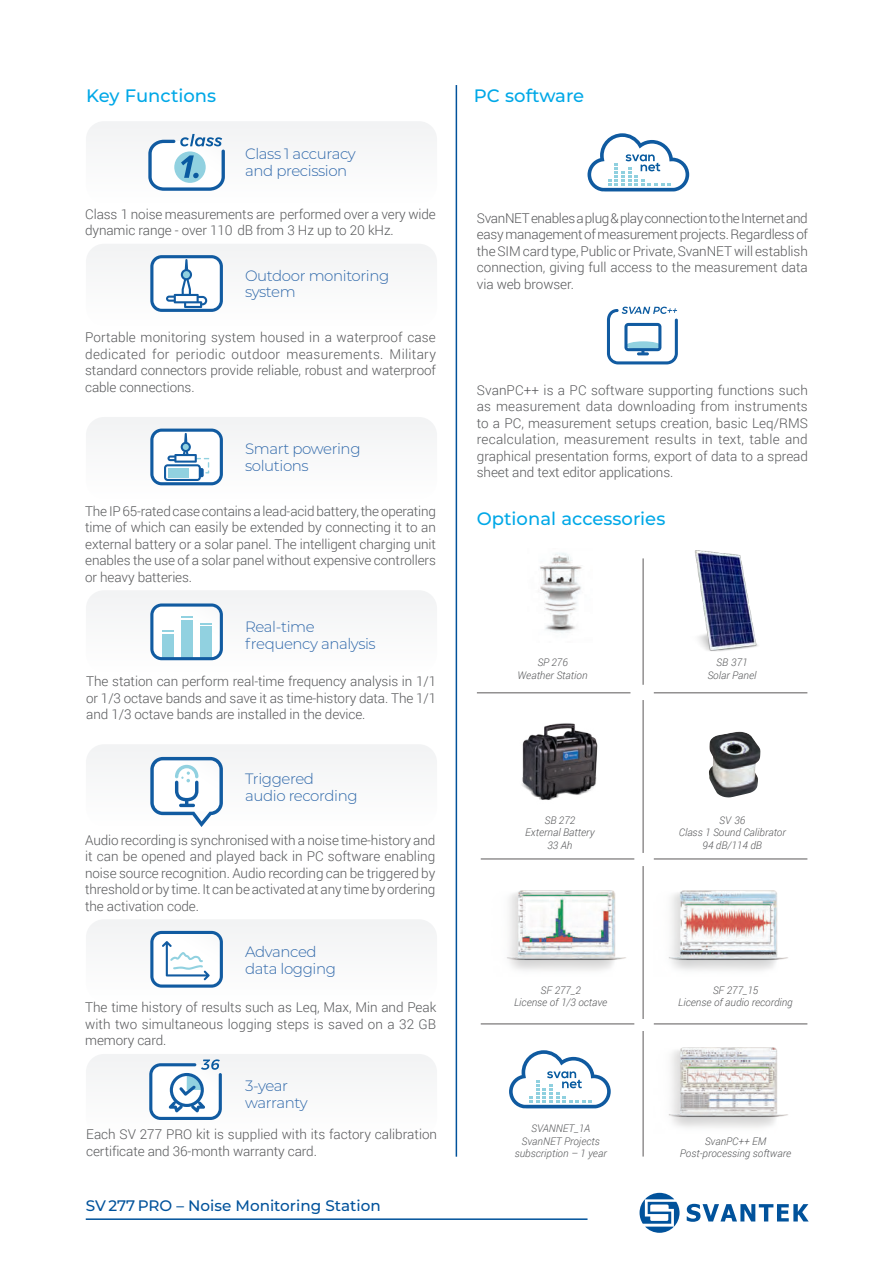
<style>
.page{position:relative;width:893px;height:1263px;background:#fff}
.page>*{position:absolute;margin:0;border:0;box-sizing:border-box;transform-origin:0 0}
.t1{font:500 18px "Montserrat";color:#00a8e7}
.t2{font:500 15.15px "Montserrat";color:#01529b}
.t3{font:300 15px/16.5px "Montserrat";letter-spacing:-.025em;color:#2f68aa}
.t4{font:300 13.5px/16.5px "Roboto";letter-spacing:-.01em;color:#57585a;text-align:justify}
.t5{font:italic 300 10.5px/12.6px "Roboto";color:#57585a;text-align:center}
</style>
<div class="page">
<img style="left:695px;top:550px;width:63px;height:101px">
<hr style="left:456px;top:85px;width:1px;height:1072px;background:#01529b">
<hr style="left:481px;top:858px;width:153px;height:2px;background:#231f20">
<hr style="left:654px;top:858px;width:153px;height:2px;background:#231f20">
<hr style="left:642px;top:700px;width:2px;height:153px;background:#231f20">
<hr style="left:642px;top:866px;width:2px;height:153px;background:#231f20">
<hr style="left:481px;top:1023px;width:153px;height:2px;background:#231f20">
<hr style="left:654px;top:1023px;width:153px;height:2px;background:#231f20">
<hr style="left:642px;top:1031px;width:2px;height:125px;background:#231f20">
<hr style="left:477px;top:692px;width:153px;height:1px;background:#231f20">
<hr style="left:654px;top:692px;width:153px;height:1px;background:#231f20">
<hr style="left:642px;top:558px;width:2px;height:127px;background:#231f20">
<svg style="left:607px;top:307px;width:71px;height:57px"></svg>
<div style="left:86px;top:121px;width:351px;height:82px;background:#f2f3f4;border-radius:18px"></div>
<svg style="left:148px;top:134px;width:77px;height:57px"></svg>
<div style="left:86px;top:590px;width:351px;height:82px;background:#f2f3f4;border-radius:18px"></div>
<svg style="left:150px;top:603px;width:73px;height:57px"></svg>
<div style="left:86px;top:744px;width:351px;height:82px;background:#f2f3f4;border-radius:18px"></div>
<svg style="left:150px;top:757px;width:73px;height:70px"></svg>
<img style="left:709px;top:732px;width:51px;height:65px">
<img style="left:540px;top:553px;width:42px;height:80px">
<img style="left:522px;top:723px;width:76px;height:77px">
<svg style="left:509px;top:1050px;width:102px;height:58px"></svg>
<svg style="left:587px;top:133px;width:102px;height:58px"></svg>
<div style="left:86px;top:919px;width:351px;height:82px;background:#f2f3f4;border-radius:18px"></div>
<svg style="left:150px;top:931px;width:73px;height:57px"></svg>
<div style="left:86px;top:1054px;width:351px;height:82px;background:#f2f3f4;border-radius:18px"></div>
<svg style="left:149px;top:1059px;width:73px;height:61px"></svg>
<img style="left:668px;top:890px;width:120px;height:81px">
<img style="left:668px;top:1047px;width:120px;height:81px">
<img style="left:507px;top:890px;width:119px;height:81px">
<div style="left:86px;top:244px;width:351px;height:82px;background:#f2f3f4;border-radius:18px"></div>
<svg style="left:150px;top:255px;width:73px;height:57px"></svg>
<div style="left:86px;top:417px;width:351px;height:82px;background:#f2f3f4;border-radius:18px"></div>
<svg style="left:150px;top:429px;width:73px;height:56px"></svg>
<svg style="left:640px;top:1193px;width:39px;height:40px"></svg>
<svg style="left:687px;top:1204px;width:122px;height:18px"></svg>
<hr style="left:86px;top:1218px;width:501px;height:2px;background:#01529b">
<h1 class="t1" style="left:86px;top:89px;width:131px">Key Functions</h1>
<p class="t3" style="left:245px;top:147px;width:112px">Class 1 accuracy and precission</p>
<p class="t4" style="left:85px;top:205px;width:352px">Class 1 noise measurements are performed over a very wide dynamic range - over 110 dB from 3 Hz up to 20 kHz.</p>
<p class="t3" style="left:245px;top:268px;width:146px">Outdoor monitoring system</p>
<p class="t4" style="left:85px;top:330px;width:352px">Portable monitoring system housed in a waterproof case dedicated for periodic outdoor measurements. Military standard connectors provide reliable, robust and waterproof cable connections.</p>
<p class="t3" style="left:245px;top:442px;width:117px">Smart powering solutions</p>
<p class="t4" style="left:85px;top:504px;width:352px">The IP 65-rated case contains a lead-acid battery, the operating time of which can easily be extended by connecting it to an external battery or a solar panel. The intelligent charging unit enables the use of a solar panel without expensive controllers or heavy batteries.</p>
<p class="t3" style="left:245px;top:620px;width:132px">Real-time frequency analysis</p>
<p class="t4" style="left:86px;top:674px;width:351px">The station can perform real-time frequency analysis in 1/1 or 1/3 octave bands and save it as time-history data. The 1/1 and 1/3 octave bands are installed in the device.</p>
<p class="t3" style="left:245px;top:772px;width:114px">Triggered audio recording</p>
<p class="t4" style="left:85px;top:833px;width:352px">Audio recording is synchronised with a noise time-history and it can be opened and played back in PC software enabling noise source recognition. Audio recording can be triggered by threshold or by time. It can be activated at any time by ordering the activation code.</p>
<p class="t3" style="left:245px;top:945px;width:92px">Advanced data logging</p>
<p class="t4" style="left:85px;top:1000px;width:353px">The time history of results such as Leq, Max, Min and Peak with two simultaneous logging steps is saved on a 32 GB memory card.</p>
<p class="t3" style="left:245px;top:1079px;width:64px">3-year warranty</p>
<p class="t4" style="left:86px;top:1127px;width:352px">Each SV 277 PRO kit is supplied with its factory calibration certificate and 36-month warranty card.</p>
<p class="t2" style="left:86px;top:1199px;width:296px">SV 277 PRO – Noise Monitoring Station</p>
<h1 class="t1" style="left:474px;top:89px;width:112px">PC software</h1>
<p class="t4" style="left:477px;top:211px;width:333px">SvanNET enables a plug &amp; play connection to the Internet and easy management of measurement projects. Regardless of the SIM card type, Public or Private, SvanNET will establish connection, giving full access to the measurement data via web browser.</p>
<p class="t4" style="left:477px;top:383px;width:333px">SvanPC++ is a PC software supporting functions such as measurement data downloading from instruments to a PC, measurement setups creation, basic Leq/RMS recalculation, measurement results in text, table and graphical presentation forms, export of data to a spread sheet and text editor applications.</p>
<h1 class="t1" style="left:477px;top:511px;width:190px">Optional accessories</h1>
<p class="t5" style="left:518px;top:656px;width:71px">SP 276<br>Weather Station</p>
<p class="t5" style="left:707px;top:656px;width:51px">SB 371<br>Solar Panel</p>
<p class="t5" style="left:525px;top:813px;width:71px">SB 272<br>External Battery<br>33 Ah</p>
<p class="t5" style="left:514px;top:983px;width:95px">SF 277_2<br>License of 1/3 octave</p>
<p class="t5" style="left:515px;top:1122px;width:94px">SVANNET_1A<br>SvanNET Projects subscription – 1 year</p>
<p class="t5" style="left:679px;top:813px;width:109px">SV 36<br>Class 1 Sound Calibrator<br>94 dB/114 dB</p>
<p class="t5" style="left:678px;top:983px;width:116px">SF 277_15<br>License of audio recording</p>
<p class="t5" style="left:680px;top:1135px;width:113px">SvanPC++ EM<br>Post-processing software</p>
</div>
